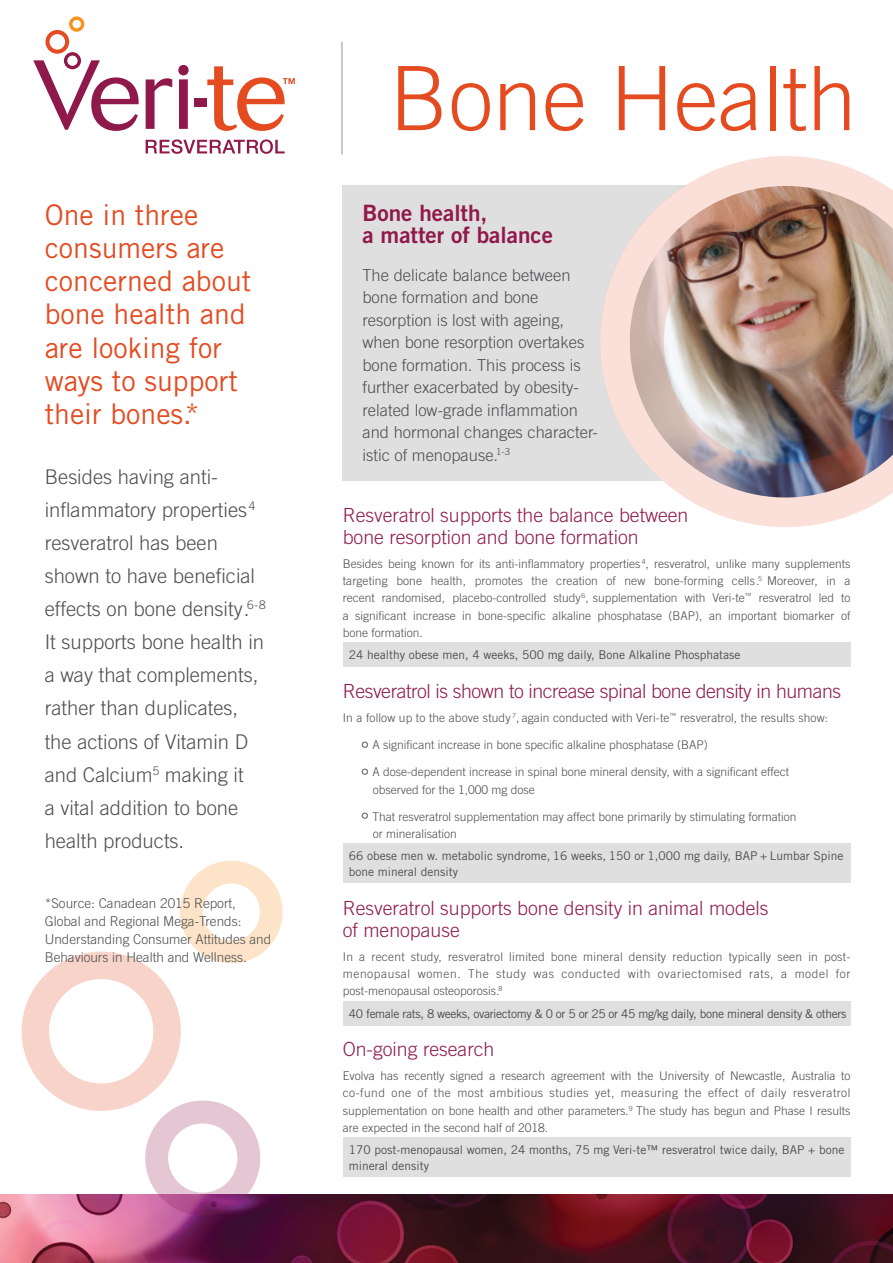
<style>
.page{position:relative;width:893px;height:1263px;background:#fff}
.page>*{position:absolute;margin:0;border:0;box-sizing:border-box;transform-origin:0 0}
.t1{font:300 88.8px "Trade Gothic";color:#e54b21}
.t2{font:28.5px/33.2px "Trade Gothic";color:#e54b21}
.t3{font:22.5px/22.5px "Trade Gothic Bold Two";color:#90194b}
.t4{font:300 20.25px/33.2px "Trade Gothic";color:#4d4d4f}
.t5{font:300 19.5px/22.5px "Trade Gothic";color:#90194b}
.t6{font:300 19.5px "Trade Gothic";letter-spacing:-.02em;color:#90194b}
.t7{font:300 16.5px/22.5px "Trade Gothic";color:#4d4d4f}
.t8{font:300 13.5px/18px "Trade Gothic";color:#4d4d4f}
.t9{font:300 12px/17.1px "Trade Gothic";color:#4d4d4f;text-align:justify}
.t10{font:12px/16.2px "Trade Gothic";color:#4d4d4f}
.t11{font:12px "Trade Gothic";letter-spacing:-.03em;color:#4d4d4f}
.s1{font-size:21px}
</style>
<div class="page">
<img style="left:0;top:1194px;width:893px;height:69px">
<svg style="left:22px;top:861px;width:261px;height:354px"></svg>
<div style="left:343px;top:186px;width:472px;height:295px;background:#dfdfdf"></div>
<img style="left:600px;top:156px;width:293px;height:371px">
<div style="left:343px;top:1001px;width:507px;height:25px;background:#dfdfdf"></div>
<div style="left:343px;top:642px;width:507px;height:25px;background:#dfdfdf"></div>
<div style="left:343px;top:843px;width:507px;height:40px;background:#dfdfdf"></div>
<div style="left:343px;top:1137px;width:507px;height:40px;background:#dfdfdf"></div>
<svg style="left:146px;top:139px;width:139px;height:15px"></svg>
<svg style="left:146px;top:78px;width:26px;height:51px"></svg>
<svg style="left:178px;top:65px;width:11px;height:64px"></svg>
<div style="left:194px;top:98px;width:13px;height:8px;background:#90194b"></div>
<svg style="left:207px;top:66px;width:88px;height:65px"></svg>
<svg style="left:33px;top:16px;width:106px;height:115px"></svg>
<hr style="left:341px;top:42px;width:2px;height:113px;background:#c5c7c9">
<h2 class="t2" style="left:45px;top:198px;width:208px">One in three consumers are concerned about bone health and are looking for ways to support their bones.*</h2>
<p class="t4" style="left:45px;top:460px;width:223px">Besides having anti&shy;inflammatory properties<sup>4 </sup>resveratrol has been shown to have beneficial effects on bone density.<sup>6-8<br></sup>It supports bone health in a way that complements, rather than duplicates, the actions of Vitamin D and Calcium<sup>5</sup> making it<br>a vital addition to bone health products.</p>
<p class="t8" style="left:45px;top:894px;width:228px">*Source: Canadean 2015 Report, Global and Regional Mega-Trends:<br>Understanding Consumer Attitudes and Behaviours in Health and Wellness.</p>
<h1 class="t1" style="left:389px;top:46px;width:469px">Bone Health</h1>
<h3 class="t3" style="left:362px;top:201px;width:192px">Bone health,<br>a matter of balance</h3>
<p class="t7" style="left:362px;top:263px;width:237px">The delicate balance between bone formation and bone resorption is lost with ageing, when bone resorption overtakes bone formation. This process is further exacerbated by obesity&shy;related low-grade inflammation and hormonal changes character&shy;istic of menopause.<sup>1-3</sup></p>
<h3 class="t5" style="left:343px;top:503px;width:347px">Resveratrol supports the balance between bone resorption and bone formation</h3>
<p class="t9" style="left:343px;top:555px;width:509px">Besides being known for its anti-inflammatory properties <sup>4</sup>, resveratrol, unlike many supplements targeting bone health, promotes the creation of new bone-forming cells.<sup>5</sup> Moreover, in a recent randomised, placebo-controlled study<sup>6</sup>, supplementation with Veri-te<sup>™</sup> resveratrol led to a significant increase in bone-specific alkaline phosphatase (BAP), an important biomarker of bone formation.</p>
<p class="t10" style="left:349px;top:646px;width:393px">24 healthy obese men, 4 weeks, 500 mg daily, Bone Alkaline Phosphatase</p>
<h3 class="t6" style="left:343px;top:680px;width:500px">Resveratrol is shown to increase spinal bone density in humans</h3>
<p class="t9" style="left:343px;top:709px;width:487px">In a follow up to the above study <sup>7</sup>, again conducted with Veri-te<sup>™</sup> resveratrol, the results show:</p>
<p class="t9" style="left:361px;top:736px;width:349px"><span class="s1">°</span> A significant increase in bone specific alkaline phosphatase (BAP)</p>
<p class="t9" style="left:373px;top:763px;width:418px;text-indent:-12px"><span class="s1">°</span> A dose-dependent increase in spinal bone mineral density, with a significant effect observed for the 1,000 mg dose</p>
<p class="t9" style="left:373px;top:807px;width:425px;text-indent:-12px"><span class="s1">°</span> That resveratrol supplementation may affect bone primarily by stimulating formation or mineralisation</p>
<p class="t10" style="left:349px;top:847px;width:496px">66 obese men w. metabolic syndrome, 16 weeks, 150 or 1,000 mg daily, BAP + Lumbar Spine bone mineral density</p>
<h3 class="t5" style="left:343px;top:896px;width:427px">Resveratrol supports bone density in animal models of menopause</h3>
<p class="t9" style="left:343px;top:948px;width:509px">In a recent study, resveratrol limited bone mineral density reduction typically seen in post&shy;menopausal women. The study was conducted with ovariectomised rats, a model for post-menopausal osteoporosis.<sup>8</sup></p>
<p class="t11" style="left:349px;top:1006px;width:499px">40 female rats, 8 weeks, ovariectomy &amp; 0 or 5 or 25 or 45 mg/kg daily, bone mineral density &amp; others</p>
<h3 class="t5" style="left:343px;top:1038px;width:153px">On-going research</h3>
<p class="t9" style="left:343px;top:1067px;width:509px">Evolva has recently signed a research agreement with the University of Newcastle, Australia to co-fund one of the most ambitious studies yet, measuring the effect of daily resveratrol supplementation on bone health and other parameters.<sup>9</sup> The study has begun and Phase I results are expected in the second half of 2018.</p>
<p class="t10" style="left:349px;top:1141px;width:497px">170 post-menopausal women, 24 months, 75 mg Veri-te™ resveratrol twice daily, BAP + bone mineral density</p>
</div>
